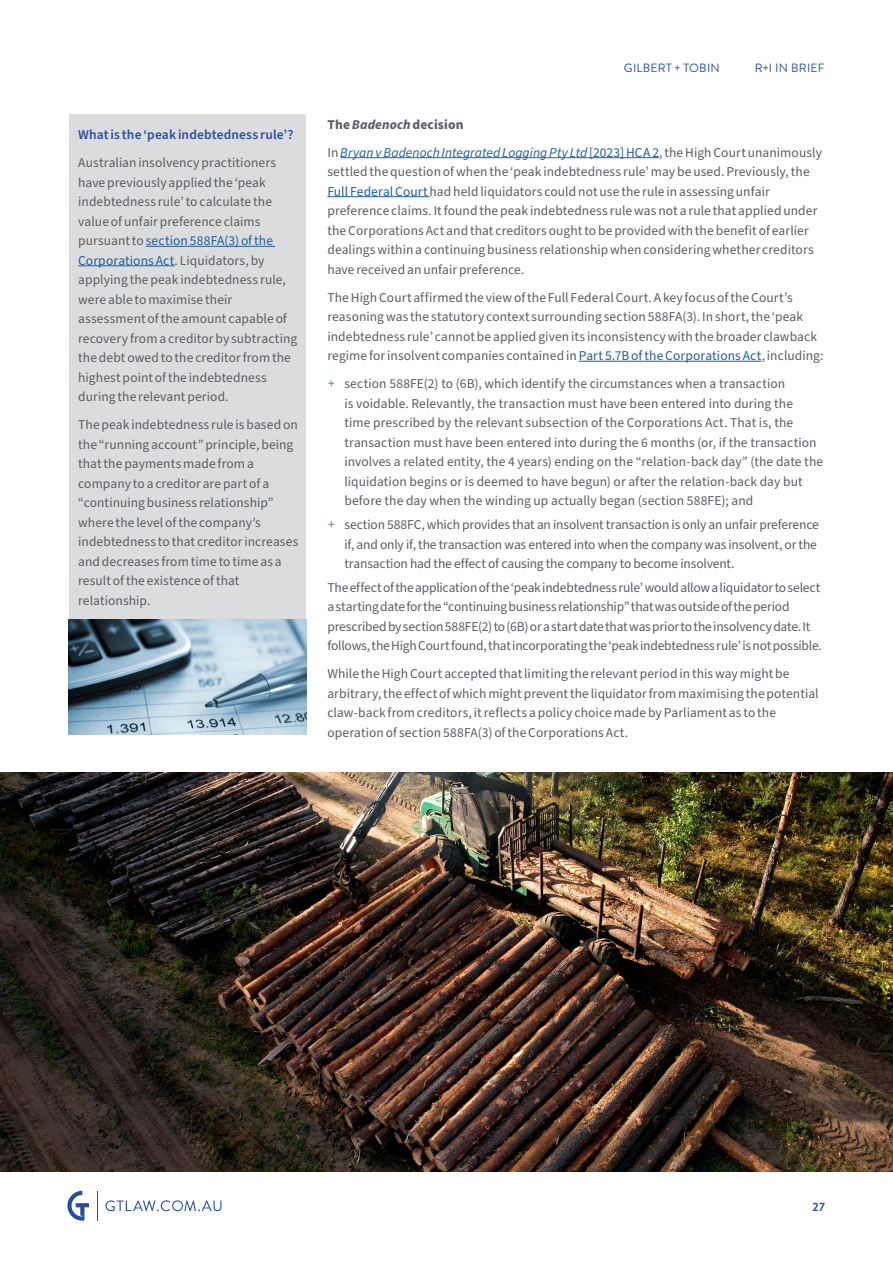
<style>
.page{position:relative;width:893px;height:1263px;background:#fff}
.page>*{position:absolute;margin:0;border:0;box-sizing:border-box;transform-origin:0 0}
.Body_copy_Pos{font:13.5px/19.5px "Source Sans Pro";letter-spacing:.005em;color:#5a5d62}
.Body_copy_bullets_Pos{font:13.5px/19.5px "Source Sans Pro";letter-spacing:.005em;color:#5a5d62}
.Body_copy_Pos-2{font:13.5px/19.5px "Source Sans Pro";letter-spacing:-.015em;color:#5a5d62}
.Body_copy_bullets_Pos-2{font:13.5px/19.5px "Source Sans Pro";letter-spacing:-.015em;color:#5a5d62}
.H5_-_subtitle_Pos{font:600 13.5px "Source Sans Pro";letter-spacing:.01em;color:#2b51a3}
.Body_copy_Pos-3{font:700 13.5px "Source Sans Pro";letter-spacing:.01em;color:#5a5d62}
.t1{font:12px "Brandon Grotesque";letter-spacing:.02em;color:#2b51a3}
.t2{font:700 12px "Brandon Grotesque";color:#2b51a3}
.s1{color:#215e9e}
.s2{font-style:italic}
.s3{font-style:italic;color:#215e9e}
.s4{font-family:"Brandon Grotesque";font-weight:500;color:#629a8c}
</style>
<div class="page">
<div style="left:69px;top:115px;width:236px;height:504px;background:#dadcdd"></div>
<img style="left:69px;top:619px;width:237px;height:115px">
<img style="left:0;top:772px;width:893px;height:399px">
<hr style="left:146px;top:246px;width:129px;height:1px;background:#215e9e">
<hr style="left:78px;top:265px;width:97px;height:1px;background:#215e9e">
<hr style="left:340px;top:157px;width:319px;height:1px;background:#215e9e">
<hr style="left:327px;top:196px;width:103px;height:1px;background:#215e9e">
<hr style="left:579px;top:361px;width:183px;height:1px;background:#215e9e">
<svg style="left:67px;top:1191px;width:22px;height:30px"></svg>
<hr style="left:97px;top:1191px;width:1px;height:30px;background:#244ea2">
<svg style="left:105px;top:1200px;width:116px;height:11px"></svg>
<p class="H5_-_subtitle_Pos" style="left:78px;top:126px;width:217px">What is the ‘peak indebtedness rule’?</p>
<p class="Body_copy_Pos" style="left:78px;top:153px;width:221px">Australian insolvency practitioners have previously applied the ‘peak indebtedness rule’ to calculate the value of unfair preference claims pursuant to <span class="s1">section 588FA(3) of the Corporations Act</span>. Liquidators, by applying the peak indebtedness rule, were able to maximise their assessment of the amount capable of recovery from a creditor by subtracting the debt owed to the creditor from the highest point of the indebtedness during the relevant period.</p>
<p class="Body_copy_Pos" style="left:78px;top:415px;width:222px">The peak indebtedness rule is based on the “running account” principle, being that the payments made from a company to a creditor are part of a “continuing business relationship” where the level of the company’s indebtedness to that creditor increases and decreases from time to time as a result of the existence of that relationship.</p>
<p class="t1" style="left:624px;top:60px;width:97px">GILBERT + TOBIN</p>
<p class="t1" style="left:755px;top:60px;width:71px">R+I IN BRIEF</p>
<p class="Body_copy_Pos-3" style="left:327px;top:115px;width:138px">The <span class="s2">Badenoch</span> decision</p>
<p class="Body_copy_Pos" style="left:327px;top:143px;width:496px">In <span class="s3">Bryan v Badenoch Integrated Logging Pty Ltd</span> <span class="s1">[2023] HCA 2</span>, the High Court unanimously settled the question of when the ‘peak indebtedness rule’ may be used. Previously, the <span class="s1">Full Federal Court</span> had held liquidators could not use the rule in assessing unfair preference claims. It found the peak indebtedness rule was not a rule that applied under the Corporations Act and that creditors ought to be provided with the benefit of earlier dealings within a continuing business relationship when considering whether creditors have received an unfair preference.</p>
<p class="Body_copy_Pos" style="left:327px;top:288px;width:498px">The High Court affirmed the view of the Full Federal Court. A key focus of the Court’s reasoning was the statutory context surrounding section 588FA(3). In short, the ‘peak indebtedness rule’ cannot be applied given its inconsistency with the broader clawback regime for insolvent companies contained in <span class="s1">Part 5.7B of the Corporations Act</span>, including:</p>
<p class="Body_copy_bullets_Pos" style="left:344px;top:374px;width:480px;text-indent:-17px"><span class="s4">+</span> section 588FE(2) to (6B), which identify the circumstances when a transaction<br>is voidable. Relevantly, the transaction must have been entered into during the<br>time prescribed by the relevant subsection of the Corporations Act. That is, the transaction must have been entered into during the 6 months (or, if the transaction involves a related entity, the 4 years) ending on the “relation-back day” (the date the liquidation begins or is deemed to have begun) or after the relation-back day but before the day when the winding up actually began (section 588FE); and</p>
<p class="Body_copy_bullets_Pos-2" style="left:344px;top:515px;width:476px;text-indent:-17px"><span class="s4">+</span> section 588FC, which provides that an insolvent transaction is only an unfair preference if, and only if, the transaction was entered into when the company was insolvent, or the transaction had the effect of causing the company to become insolvent.</p>
<p class="Body_copy_Pos-2" style="left:327px;top:578px;width:496px">The effect of the application of the ‘peak indebtedness rule’ would allow a liquidator to select a starting date for the “continuing business relationship” that was outside of the period prescribed by section 588FE(2) to (6B) or a start date that was prior to the insolvency date. It follows, the High Court found, that incorporating the ‘peak indebtedness rule’ is not possible.</p>
<p class="Body_copy_Pos" style="left:327px;top:664px;width:493px">While the High Court accepted that limiting the relevant period in this way might be arbitrary, the effect of which might prevent the liquidator from maximising the potential claw-back from creditors, it reflects a policy choice made by Parliament as to the operation of section 588FA(3) of the Corporations Act.</p>
<p class="t2" style="left:812px;top:1199px;width:14px">27</p>
</div>
